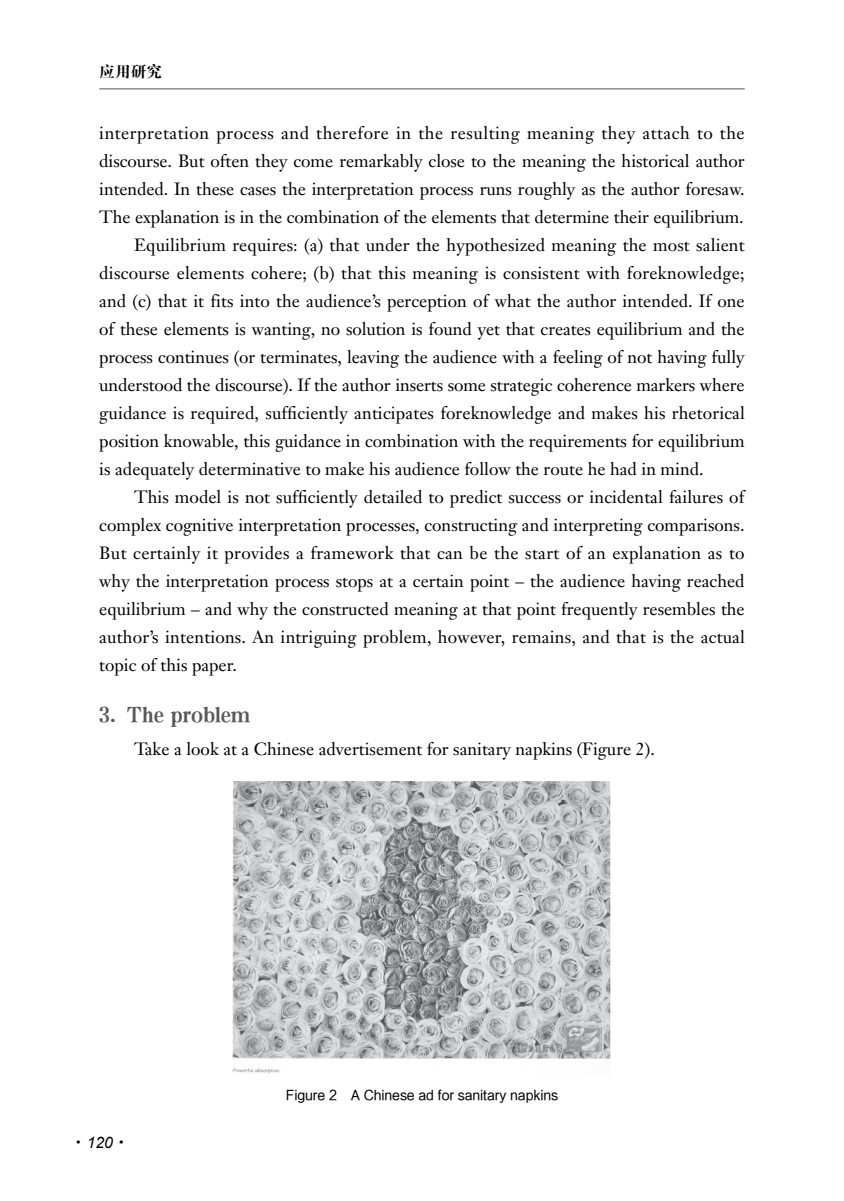
<style>
.page{position:relative;width:844px;height:1201px;background:#fff}
.page>*{position:absolute;margin:0;border:0;box-sizing:border-box;transform-origin:0 0}
.t1{font:21px "FZDBSK GBK1 0";color:#58585b}
.t2{font:17.5px "Janson Text";color:#000}
.t3{font:17.5px "Janson Text";letter-spacing:.03em;color:#000}
.t4{font:17.5px "Janson Text";letter-spacing:.02em;color:#000}
.t5{font:italic 15.75px "Arial";color:#000}
.t6{font:15.75px "FZDBSK GBK1 0";color:#000}
.t7{font:14px "FZHTK GBK1 0";letter-spacing:-.005em;color:#000}
.s1{font-family:"Koz Min Pro";font-style:normal}
</style>
<div class="page">
<hr style="left:99px;top:88px;width:645px;height:1px;background:#58585b">
<img style="left:233px;top:781px;width:378px;height:292px">
<p class="t6" style="left:99px;top:63px;width:64px">应用研究</p>
<p class="t3" style="left:99px;top:122px;width:646px">interpretation process and therefore in the resulting meaning they attach to the</p>
<p class="t2" style="left:99px;top:150px;width:646px">discourse. But often they come remarkably close to the meaning the historical author</p>
<p class="t2" style="left:99px;top:178px;width:646px">intended. In these cases the interpretation process runs roughly as the author foresaw.</p>
<p class="t2" style="left:99px;top:206px;width:645px">The explanation is in the combination of the elements that determine their equilibrium.</p>
<p class="t2" style="left:134px;top:234px;width:612px">Equilibrium requires: (a) that under the hypothesized meaning the most salient</p>
<p class="t2" style="left:99px;top:262px;width:647px">discourse elements cohere; (b) that this meaning is consistent with foreknowledge;</p>
<p class="t2" style="left:99px;top:290px;width:646px">and (c) that it fits into the audience’s perception of what the author intended. If one</p>
<p class="t2" style="left:99px;top:318px;width:646px">of these elements is wanting, no solution is found yet that creates equilibrium and the</p>
<p class="t2" style="left:99px;top:346px;width:646px">process continues (or terminates, leaving the audience with a feeling of not having fully</p>
<p class="t2" style="left:99px;top:374px;width:646px">understood the discourse). If the author inserts some strategic coherence markers where</p>
<p class="t2" style="left:99px;top:402px;width:647px">guidance is required, sufficiently anticipates foreknowledge and makes his rhetorical</p>
<p class="t2" style="left:99px;top:430px;width:646px">position knowable, this guidance in combination with the requirements for equilibrium</p>
<p class="t2" style="left:99px;top:458px;width:605px">is adequately determinative to make his audience follow the route he had in mind.</p>
<p class="t2" style="left:134px;top:486px;width:611px">This model is not sufficiently detailed to predict success or incidental failures of</p>
<p class="t2" style="left:99px;top:514px;width:646px">complex cognitive interpretation processes, constructing and interpreting comparisons.</p>
<p class="t4" style="left:99px;top:542px;width:646px">But certainly it provides a framework that can be the start of an explanation as to</p>
<p class="t2" style="left:99px;top:570px;width:646px">why the interpretation process stops at a certain point – the audience having reached</p>
<p class="t2" style="left:99px;top:598px;width:646px">equilibrium – and why the constructed meaning at that point frequently resembles the</p>
<p class="t2" style="left:99px;top:626px;width:647px">author’s intentions. An intriguing problem, however, remains, and that is the actual</p>
<p class="t2" style="left:99px;top:654px;width:139px">topic of this paper.</p>
<p class="t1" style="left:99px;top:704px;width:152px">3. The problem</p>
<p class="t2" style="left:134px;top:738px;width:522px">Take a look at a Chinese advertisement for sanitary napkins (Figure 2).</p>
<p class="t5" style="left:74px;top:1131px;width:52px"><span class="s1">･</span> 120 <span class="s1">･</span></p>
<p class="t7" style="left:286px;top:1087px;width:273px">Figure 2 A Chinese ad for sanitary napkins</p>
</div>
